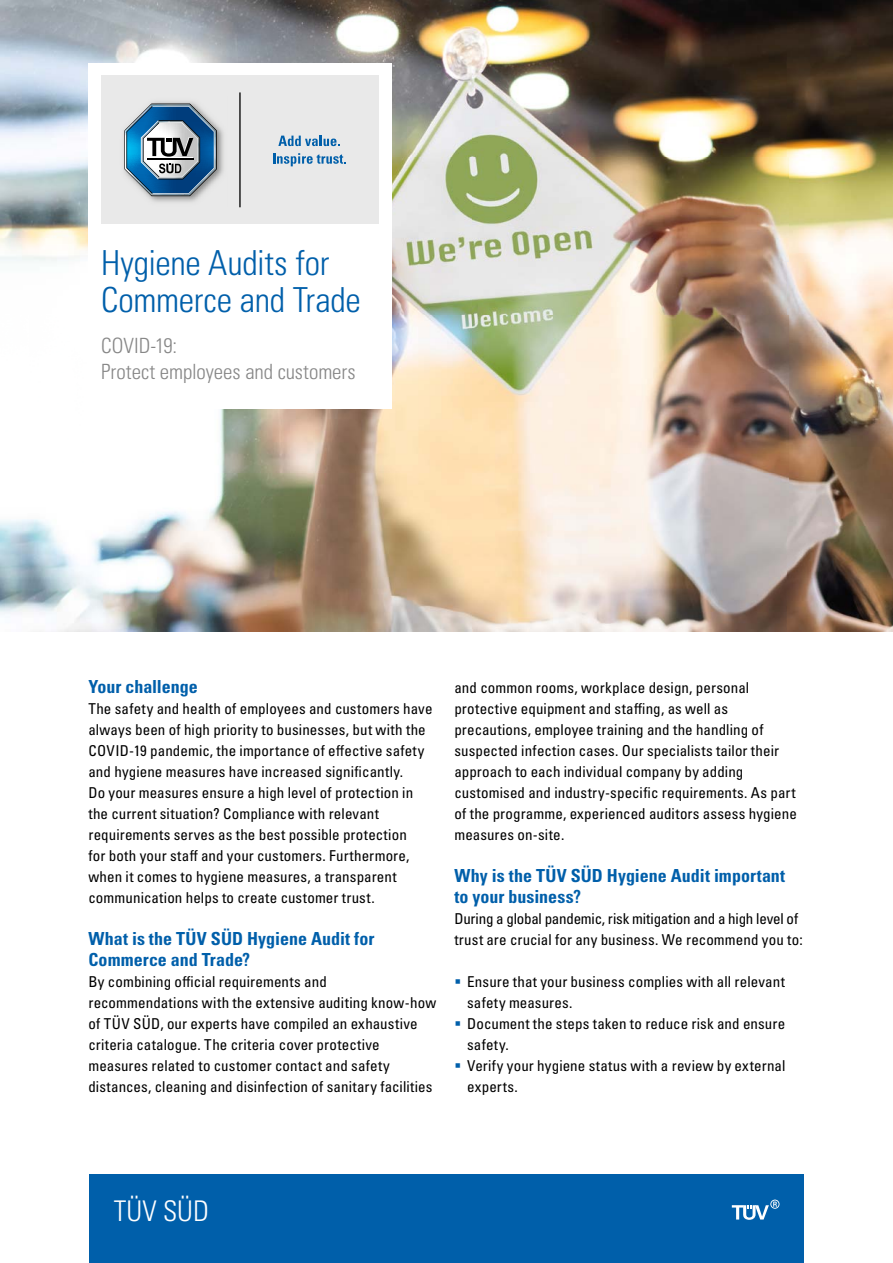
<style>
.page{position:relative;width:893px;height:1263px;background:#fff}
.page>*{position:absolute;margin:0;border:0;box-sizing:border-box;transform-origin:0 0}
.t1{font:34.5px/37.5px "Univers LTCYR 47 Light Cond";letter-spacing:-.01em;color:#005faa}
.t2{font:28.5px "Univers LTCYR 47 Light Cond";color:#fff}
.t3{font:21px/25.5px "Univers LTCYR 47 Light Cond";color:#878787}
.t4{font:18px/21px "Univers LTCYR 67 Bold Cond";color:#005faa}
.t5{font:condensed 15px/21px "Univers LTCYR 57";letter-spacing:.01em;color:#000}
.s1{color:#005faa}
</style>
<div class="page">
<img style="left:0;top:0;width:893px;height:631px">
<div style="left:89px;top:1174px;width:715px;height:89px;background:#005faa"></div>
<svg style="left:732px;top:1199px;width:47px;height:21px"></svg>
<div style="left:88px;top:63px;width:303px;height:345px;background:#fff"></div>
<div style="left:101px;top:76px;width:278px;height:148px;background:#e9e9e9"></div>
<hr style="left:239px;top:92px;width:2px;height:115px;background:#000">
<img style="left:147px;top:101px;width:77px;height:101px">
<svg style="left:124px;top:104px;width:93px;height:92px"></svg>
<svg style="left:278px;top:136px;width:62px;height:10px"></svg>
<svg style="left:273px;top:153px;width:73px;height:13px"></svg>
<h1 class="t1" style="left:101px;top:242px;width:261px">Hygiene Audits for<br>Commerce and Trade</h1>
<h3 class="t3" style="left:101px;top:332px;width:256px">COVID-19:<br>Protect employees and customers</h3>
<p class="t4" style="left:88px;top:676px;width:111px">Your challenge</p>
<p class="t5" style="left:88px;top:698px;width:346px">The safety and health of employees and customers have always been of high priority to businesses, but with the COVID-19 pandemic, the importance of effective safety and hygiene measures have increased significantly.<br>Do your measures ensure a high level of protection in the current situation? Compliance with relevant requirements serves as the best possible protection<br>for both your staff and your customers. Furthermore, when it comes to hygiene measures, a transparent communication helps to create customer trust.</p>
<p class="t4" style="left:88px;top:928px;width:287px">What is the TÜV SÜD Hygiene Audit for<br>Commerce and Trade?</p>
<p class="t5" style="left:88px;top:971px;width:349px">By combining official requirements and recommendations with the extensive auditing know-how of TÜV SÜD, our experts have compiled an exhaustive criteria catalogue. The criteria cover protective measures related to customer contact and safety distances, cleaning and disinfection of sanitary facilities</p>
<p class="t5" style="left:454px;top:677px;width:344px">and common rooms, workplace design, personal protective equipment and staffing, as well as precautions, employee training and the handling of suspected infection cases. Our specialists tailor their approach to each individual company by adding customised and industry-specific requirements. As part of the programme, experienced auditors assess hygiene measures on-site.</p>
<p class="t4" style="left:454px;top:865px;width:332px">Why is the TÜV SÜD Hygiene Audit important to your business?</p>
<p class="t5" style="left:454px;top:908px;width:350px">During a global pandemic, risk mitigation and a high level of trust are crucial for any business. We recommend you to:</p>
<p class="t5" style="left:467px;top:971px;width:319px;text-indent:-13px"><span class="s1">▪</span> Ensure that your business complies with all relevant safety measures.</p>
<p class="t5" style="left:467px;top:1013px;width:320px;text-indent:-13px"><span class="s1">▪</span> Document the steps taken to reduce risk and ensure safety.</p>
<p class="t5" style="left:467px;top:1055px;width:320px;text-indent:-13px"><span class="s1">▪</span> Verify your hygiene status with a review by external experts.</p>
<h2 class="t2" style="left:114px;top:1191px;width:97px">TÜV SÜD</h2>
</div>
